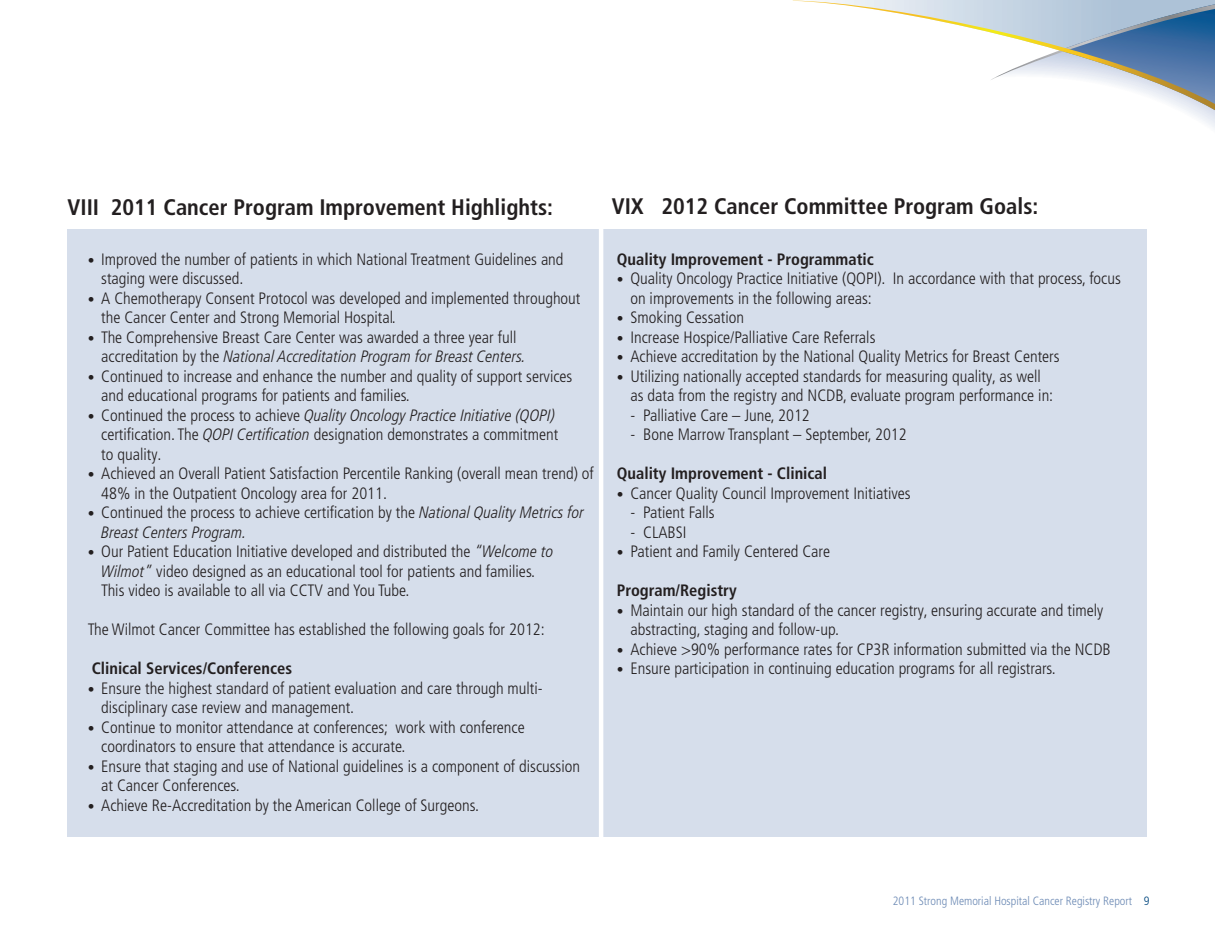
<style>
.page{position:relative;width:1215px;height:945px;background:#fff}
.page>*{position:absolute;margin:0;border:0;box-sizing:border-box;transform-origin:0 0}
.t1{font:700 condensed 22.5px "Frutiger LT Pro";color:#231f20}
.t2{font:300 condensed 16.5px/19.5px "Frutiger LT Pro";color:#231f20}
.t3{font:700 condensed 16.5px "Frutiger LT Pro";color:#231f20}
.t4{font:300 condensed 12px "Frutiger LT Pro";color:#6b89b4}
.s1{font-size:13.5px}
.s2{font-style:italic}
.s3{color:#00467e}
</style>
<div class="page">
<div style="left:68px;top:230px;width:1079px;height:607px;background:#d6deeb"></div>
<svg style="left:1186px;top:110px;width:29px;height:18px"></svg>
<svg style="left:800px;top:1px;width:415px;height:109px"></svg>
<hr style="left:599px;top:227px;width:4px;height:623px;background:#fff">
<h1 class="t1" style="left:68px;top:194px;width:487px">VIII 2011 Cancer Program Improvement Highlights:</h1>
<h1 class="t1" style="left:612px;top:193px;width:428px">VIX 2012 Cancer Committee Program Goals:</h1>
<p class="t2" style="left:101px;top:249px;width:464px;text-indent:-13px"><span class="s1">•</span> Improved the number of patients in which National Treatment Guidelines and staging were discussed.</p>
<p class="t2" style="left:101px;top:288px;width:481px;text-indent:-13px"><span class="s1">•</span> A Chemotherapy Consent Protocol was developed and implemented throughout the Cancer Center and Strong Memorial Hospital.</p>
<p class="t2" style="left:101px;top:327px;width:426px;text-indent:-13px"><span class="s1">•</span> The Comprehensive Breast Care Center was awarded a three year full accreditation by the <span class="s2">National Accreditation Program for Breast Centers.</span></p>
<p class="t2" style="left:101px;top:366px;width:473px;text-indent:-13px"><span class="s1">•</span> Continued to increase and enhance the number and quality of support services and educational programs for patients and families.</p>
<p class="t2" style="left:101px;top:405px;width:459px;text-indent:-13px"><span class="s1">•</span> Continued the process to achieve <span class="s2">Quality Oncology Practice Initiative (QOPI) </span>certification. The <span class="s2">QOPI Certification</span> designation demonstrates a commitment to quality.</p>
<p class="t2" style="left:101px;top:464px;width:494px;text-indent:-13px"><span class="s1">•</span> Achieved an Overall Patient Satisfaction Percentile Ranking (overall mean trend) of<br>48% in the Outpatient Oncology area for 2011.</p>
<p class="t2" style="left:101px;top:503px;width:484px;text-indent:-13px"><span class="s1">•</span> Continued the process to achieve certification by the <span class="s2">National Quality Metrics for<br>Breast Centers Program.</span></p>
<p class="t2" style="left:101px;top:542px;width:454px;text-indent:-13px"><span class="s1">•</span> Our Patient Education Initiative developed and distributed the <span class="s2">“Welcome to<br>Wilmot”</span> video designed as an educational tool for patients and families.<br>This video is available to all via CCTV and You Tube.</p>
<p class="t2" style="left:88px;top:620px;width:459px">The Wilmot Cancer Committee has established the following goals for 2012:</p>
<p class="t3" style="left:92px;top:659px;width:202px">Clinical Services/Conferences</p>
<p class="t2" style="left:101px;top:678px;width:443px;text-indent:-13px"><span class="s1">•</span> Ensure the highest standard of patient evaluation and care through multi&shy;disciplinary case review and management.</p>
<p class="t2" style="left:101px;top:717px;width:425px;text-indent:-13px"><span class="s1">•</span> Continue to monitor attendance at conferences; work with conference coordinators to ensure that attendance is accurate.</p>
<p class="t2" style="left:101px;top:756px;width:480px;text-indent:-13px"><span class="s1">•</span> Ensure that staging and use of National guidelines is a component of discussion at Cancer Conferences.</p>
<p class="t2" style="left:88px;top:795px;width:393px"><span class="s1">•</span> Achieve Re-Accreditation by the American College of Surgeons.</p>
<p class="t3" style="left:617px;top:249px;width:258px">Quality Improvement - Programmatic</p>
<p class="t2" style="left:630px;top:269px;width:492px;text-indent:-13px"><span class="s1">•</span> Quality Oncology Practice Initiative (QOPI). In accordance with that process, focus on improvements in the following areas:</p>
<p class="t2" style="left:617px;top:308px;width:129px"><span class="s1">•</span> Smoking Cessation</p>
<p class="t2" style="left:617px;top:327px;width:260px"><span class="s1">•</span> Increase Hospice/Palliative Care Referrals</p>
<p class="t2" style="left:617px;top:347px;width:444px"><span class="s1">•</span> Achieve accreditation by the National Quality Metrics for Breast Centers</p>
<p class="t2" style="left:630px;top:366px;width:424px;text-indent:-13px"><span class="s1">•</span> Utilizing nationally accepted standards for measuring quality, as well as data from the registry and NCDB, evaluate program performance in:</p>
<p class="t2" style="left:630px;top:405px;width:181px">- Palliative Care – June, 2012</p>
<p class="t2" style="left:630px;top:425px;width:278px">- Bone Marrow Transplant – September, 2012</p>
<p class="t3" style="left:617px;top:464px;width:212px">Quality Improvement - Clinical</p>
<p class="t2" style="left:617px;top:483px;width:295px"><span class="s1">•</span> Cancer Quality Council Improvement Initiatives</p>
<p class="t2" style="left:630px;top:503px;width:86px">- Patient Falls</p>
<p class="t2" style="left:630px;top:522px;width:58px">- CLABSI</p>
<p class="t2" style="left:617px;top:542px;width:215px"><span class="s1">•</span> Patient and Family Centered Care</p>
<p class="t3" style="left:617px;top:581px;width:121px">Program/Registry</p>
<p class="t2" style="left:630px;top:600px;width:474px;text-indent:-13px"><span class="s1">•</span> Maintain our high standard of the cancer registry, ensuring accurate and timely abstracting, staging and follow-up.</p>
<p class="t2" style="left:617px;top:639px;width:495px"><span class="s1">•</span> Achieve &gt;90% performance rates for CP3R information submitted via the NCDB</p>
<p class="t2" style="left:617px;top:659px;width:440px"><span class="s1">•</span> Ensure participation in continuing education programs for all registrars.</p>
<p class="t4" style="left:893px;top:893px;width:258px">2011 Strong Memorial Hospital Cancer Registry Report <span class="s3">9</span></p>
</div>
